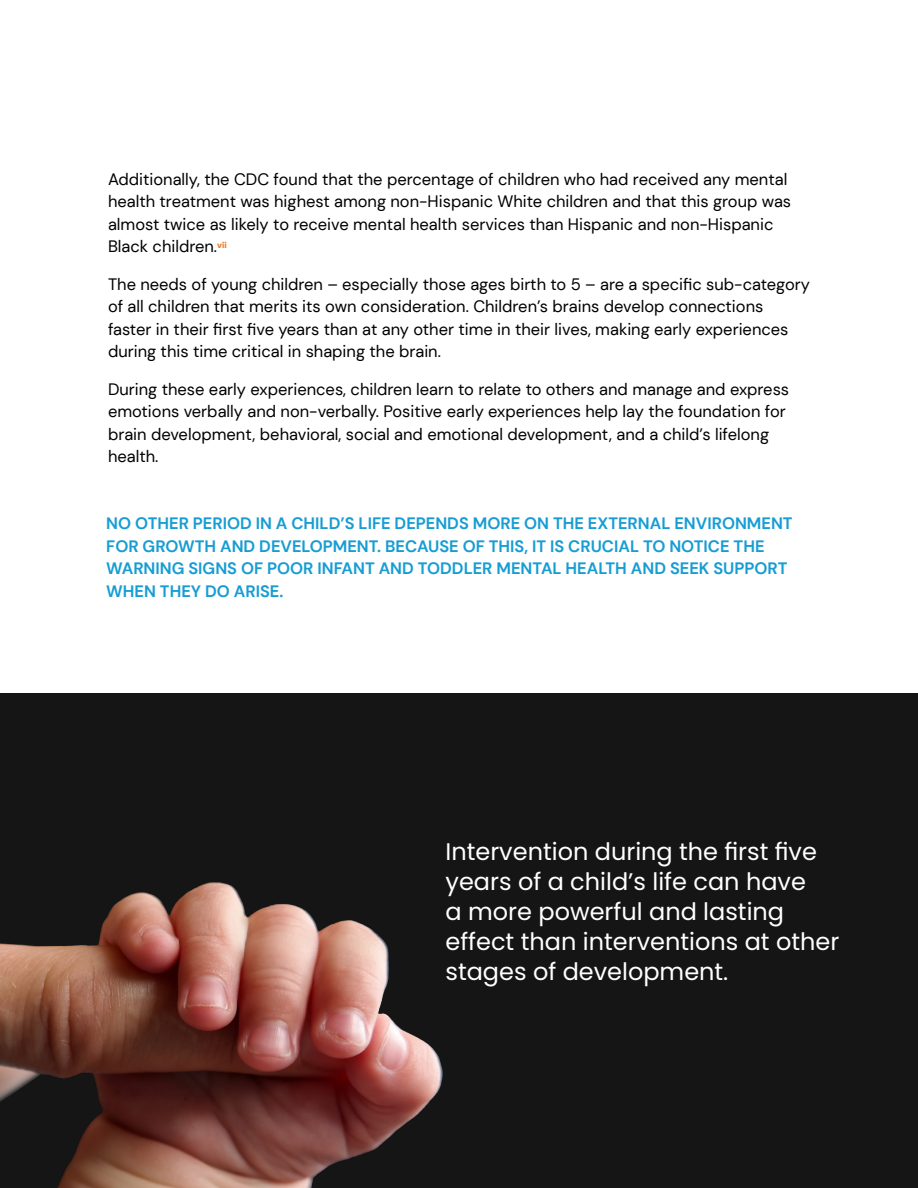
<style>
.page{position:relative;width:918px;height:1188px;background:#fff}
.page>*{position:absolute;margin:0;border:0;box-sizing:border-box;transform-origin:0 0}
.t1{font:24px/30px "Poppins";color:#fff}
.t2{font:16.5px/22.5px "DM Sans";color:#000}
.t3{font:700 16.5px/22.5px "DM Sans";color:#179dd3}
</style>
<div class="page">
<div style="left:0;top:693px;width:918px;height:495px;background:#161516"></div>
<img style="left:0;top:882px;width:443px;height:306px">
<p class="t2" style="left:108px;top:168px;width:685px">Additionally, the CDC found that the percentage of children who had received any mental health treatment was highest among non-Hispanic White children and that this group was almost twice as likely to receive mental health services than Hispanic and non-Hispanic Black children.<sup>vii</sup></p>
<p class="t2" style="left:108px;top:273px;width:704px">The needs of young children – especially those ages birth to 5 – are a specific sub-category of all children that merits its own consideration. Children’s brains develop connections faster in their first five years than at any other time in their lives, making early experiences during this time critical in shaping the brain.</p>
<p class="t2" style="left:108px;top:378px;width:683px">During these early experiences, children learn to relate to others and manage and express emotions verbally and non-verbally. Positive early experiences help lay the foundation for brain development, behavioral, social and emotional development, and a child’s lifelong health.</p>
<p class="t3" style="left:106px;top:512px;width:688px">NO OTHER PERIOD IN A CHILD’S LIFE DEPENDS MORE ON THE EXTERNAL ENVIRONMENT FOR GROWTH AND DEVELOPMENT. BECAUSE OF THIS, IT IS CRUCIAL TO NOTICE THE WARNING SIGNS OF POOR INFANT AND TODDLER MENTAL HEALTH AND SEEK SUPPORT WHEN THEY DO ARISE.</p>
<p class="t1" style="left:446px;top:837px;width:395px">Intervention during the first five years of a child’s life can have<br>a more powerful and lasting effect than interventions at other stages of development.</p>
</div>
